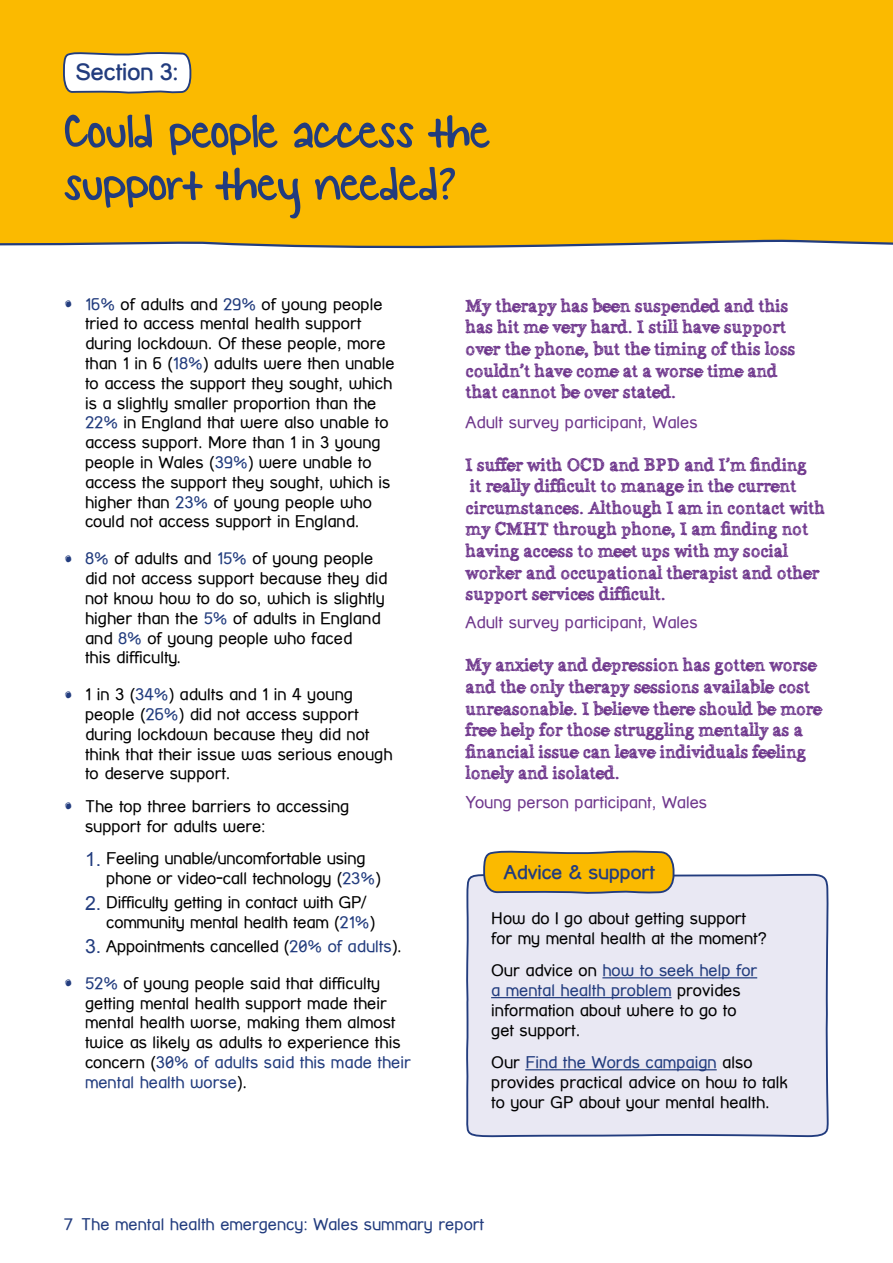
<style>
.page{position:relative;width:893px;height:1263px;background:#fff}
.page>*{position:absolute;margin:0;border:0;box-sizing:border-box;transform-origin:0 0}
.t1{font:52.5px/52.5px "KG Small Town Southern Girl";letter-spacing:-.01em;color:#223c7e}
.t2{font:700 23.4px "Street Corner";color:#223c7e}
.t3{font:700 19.5px "Street Corner";color:#223c7e}
.t4{font:18px/21.6px "Alabama";color:#6e368c}
.t5{font:16.5px/19.8px "Street Corner";color:#000}
.t6{font:16.5px "Street Corner";color:#6e368c}
.t7{font:16.5px "Street Corner";color:#223c7e}
.s1{font-family:"Blockhead OT Black Face";font-size:25.5px;color:#223c7e}
.s2{color:#223c7e}
.s3{font-family:"Arial";font-size:19.5px;color:#223c7e}
</style>
<div class="page">
<div style="left:466px;top:873px;width:363px;height:265px;background:#e9e8f3"></div>
<hr style="left:602px;top:977px;width:155px;height:1px;background:#223c7e">
<hr style="left:491px;top:997px;width:180px;height:1px;background:#223c7e">
<hr style="left:525px;top:1069px;width:192px;height:1px;background:#223c7e">
<svg style="left:482px;top:850px;width:193px;height:46px;background:#e5b429"></svg>
<div style="left:0;top:0;width:893px;height:249px;background:#fbba00"></div>
<svg style="left:62px;top:51px;width:130px;height:44px"></svg>
<h2 class="t2" style="left:75px;top:59px;width:104px">Section 3:</h2>
<h1 class="t1" style="left:64px;top:108px;width:428px">Could people access the support they needed?</h1>
<p class="t5" style="left:85px;top:294px;width:311px;text-indent:-21px"><span class="s1">•</span> <span class="s2">16%</span> of adults and <span class="s2">29%</span> of young people tried to access mental health support during lockdown. Of these people, more than 1 in 6 (<span class="s2">18%</span>) adults were then unable to access the support they sought, which is a slightly smaller proportion than the <span class="s2">22%</span> in England that were also unable to access support. More than 1 in 3 young people in Wales (<span class="s2">39%</span>) were unable to access the support they sought, which is higher than <span class="s2">23%</span> of young people who could not access support in England.</p>
<p class="t5" style="left:85px;top:549px;width:304px;text-indent:-21px"><span class="s1">•</span> <span class="s2">8%</span> of adults and <span class="s2">15%</span> of young people did not access support because they did not know how to do so, which is slightly higher than the <span class="s2">5%</span> of adults in England and <span class="s2">8%</span> of young people who faced<br>this difficulty.</p>
<p class="t5" style="left:85px;top:684px;width:309px;text-indent:-21px"><span class="s1">•</span> 1 in 3 (<span class="s2">34%</span>) adults and 1 in 4 young people (<span class="s2">26%</span>) did not access support during lockdown because they did not think that their issue was serious enough to deserve support.</p>
<p class="t5" style="left:85px;top:796px;width:266px;text-indent:-21px"><span class="s1">•</span> The top three barriers to accessing support for adults were:</p>
<p class="t5" style="left:106px;top:848px;width:276px;text-indent:-21px"><span class="s3">1.</span> Feeling unable/uncomfortable using phone or video-call technology (<span class="s2">23%</span>)</p>
<p class="t5" style="left:106px;top:892px;width:270px;text-indent:-21px"><span class="s3">2.</span> Difficulty getting in contact with GP/ community mental health team (<span class="s2">21%</span>)</p>
<p class="t5" style="left:85px;top:936px;width:318px"><span class="s3">3.</span> Appointments cancelled (<span class="s2">20% of adults</span>).</p>
<p class="t5" style="left:85px;top:973px;width:327px;text-indent:-21px"><span class="s1">•</span> <span class="s2">52%</span> of young people said that difficulty getting mental health support made their mental health worse, making them almost twice as likely as adults to experience this concern (<span class="s2">30% of adults said this made their mental health worse</span>).</p>
<p class="t4" style="left:466px;top:295px;width:331px">My therapy has been suspended and this has hit me very hard. I still have support over the phone, but the timing of this loss couldn’t have come at a worse time and that cannot be over stated.</p>
<p class="t6" style="left:466px;top:413px;width:233px">Adult survey participant, Wales</p>
<p class="t4" style="left:466px;top:454px;width:361px">I suffer with OCD and BPD and I’m finding<br>it really difficult to manage in the current circumstances. Although I am in contact with my CMHT through phone, I am finding not having access to meet ups with my social worker and occupational therapist and other support services difficult.</p>
<p class="t6" style="left:466px;top:613px;width:233px">Adult survey participant, Wales</p>
<p class="t4" style="left:466px;top:655px;width:358px">My anxiety and depression has gotten worse and the only therapy sessions available cost unreasonable. I believe there should be more free help for those struggling mentally as a financial issue can leave individuals feeling lonely and isolated.</p>
<p class="t6" style="left:466px;top:792px;width:243px">Young person participant, Wales</p>
<p class="t3" style="left:504px;top:861px;width:153px">Advice &amp; support</p>
<p class="t5" style="left:491px;top:908px;width:277px">How do I go about getting support for my mental health at the moment?</p>
<p class="t5" style="left:491px;top:960px;width:268px">Our advice on <span class="s2">how to seek help for a mental health problem</span> provides information about where to go to get support.</p>
<p class="t5" style="left:491px;top:1052px;width:298px">Our <span class="s2">Find the Words campaign</span> also provides practical advice on how to talk to your GP about your mental health.</p>
<p class="t7" style="left:64px;top:1214px;width:422px">7 The mental health emergency: Wales summary report</p>
</div>
